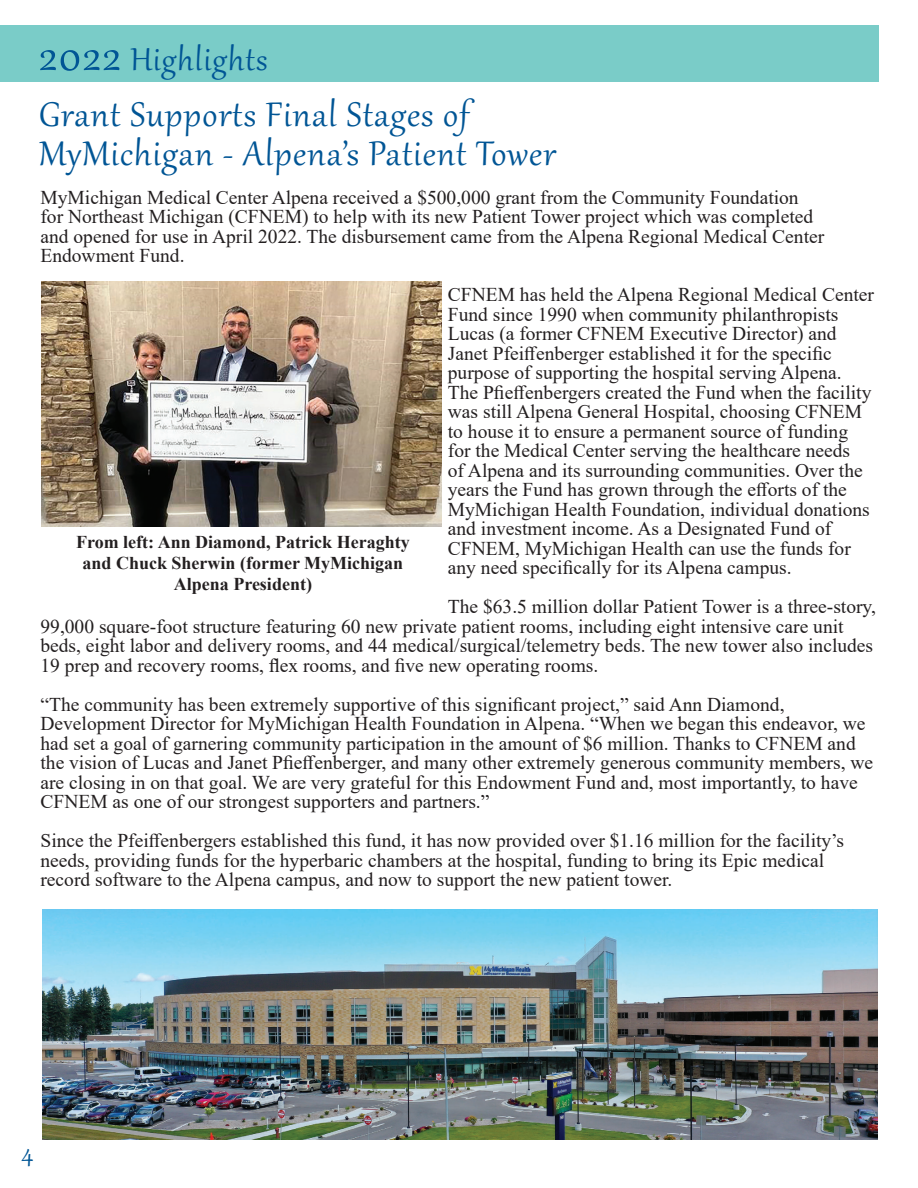
<style>
.page{position:relative;width:918px;height:1188px;background:#fff}
.page>*{position:absolute;margin:0;border:0;box-sizing:border-box;transform-origin:0 0}
.t1{font:42px/39px "Gabriola";letter-spacing:.03em;color:#005595}
.t2{font:39px "Gabriola";letter-spacing:.03em;color:#005595}
.t3{font:30px "Gabriola";color:#005595}
.t4{font:19.5px/19.5px "Times New Roman";color:#231f20}
.t5{font:700 18px/21px "Times New Roman";color:#231f20;text-align:center}
.s1{font-size:55.5px}
</style>
<div class="page">
<img style="left:41px;top:282px;width:400px;height:244px">
<img style="left:43px;top:909px;width:835px;height:231px">
<div style="left:0;top:25px;width:879px;height:57px;background:#7accc8"></div>
<h2 class="t2" style="left:39px;top:34px;width:230px"><span class="s1">2022</span> Highlights</h2>
<h1 class="t1" style="left:39px;top:92px;width:518px">Grant Supports Final Stages of<br>MyMichigan - Alpena’s Patient Tower</h1>
<p class="t4" style="left:40px;top:187px;width:785px">MyMichigan Medical Center Alpena received a $500,000 grant from the Community Foundation for Northeast Michigan (CFNEM) to help with its new Patient Tower project which was completed and opened for use in April 2022. The disbursement came from the Alpena Regional Medical Center Endowment Fund.</p>
<p class="t4" style="left:448px;top:284px;width:428px">CFNEM has held the Alpena Regional Medical Center Fund since 1990 when community philanthropists Lucas (a former CFNEM Executive Director) and Janet Pfeiffenberger established it for the specific purpose of supporting the hospital serving Alpena.<br>The Pfieffenbergers created the Fund when the facility was still Alpena General Hospital, choosing CFNEM to house it to ensure a permanent source of funding for the Medical Center serving the healthcare needs<br>of Alpena and its surrounding communities. Over the years the Fund has grown through the efforts of the MyMichigan Health Foundation, individual donations and investment income. As a Designated Fund of CFNEM, MyMichigan Health can use the funds for any need specifically for its Alpena campus.</p>
<p class="t4" style="left:40px;top:596px;width:837px;text-indent:407px">The $63.5 million dollar Patient Tower is a three-story, 99,000 square-foot structure featuring 60 new private patient rooms, including eight intensive care unit beds, eight labor and delivery rooms, and 44 medical/surgical/telemetry beds. The new tower also includes 19 prep and recovery rooms, flex rooms, and five new operating rooms.</p>
<p class="t4" style="left:40px;top:694px;width:834px">“The community has been extremely supportive of this significant project,” said Ann Diamond, Development Director for MyMichigan Health Foundation in Alpena. “When we began this endeavor, we had set a goal of garnering community participation in the amount of $6 million. Thanks to CFNEM and the vision of Lucas and Janet Pfieffenberger, and many other extremely generous community members, we are closing in on that goal. We are very grateful for this Endowment Fund and, most importantly, to have CFNEM as one of our strongest supporters and partners.”</p>
<p class="t4" style="left:40px;top:830px;width:805px">Since the Pfeiffenbergers established this fund, it has now provided over $1.16 million for the facility’s needs, providing funds for the hyperbaric chambers at the hospital, funding to bring its Epic medical record software to the Alpena campus, and now to support the new patient tower.</p>
<p class="t5" style="left:76px;top:531px;width:335px">From left: Ann Diamond, Patrick Heraghty and Chuck Sherwin (former MyMichigan<br>Alpena President)</p>
<h3 class="t3" style="left:21px;top:1133px;width:13px">4</h3>
</div>
